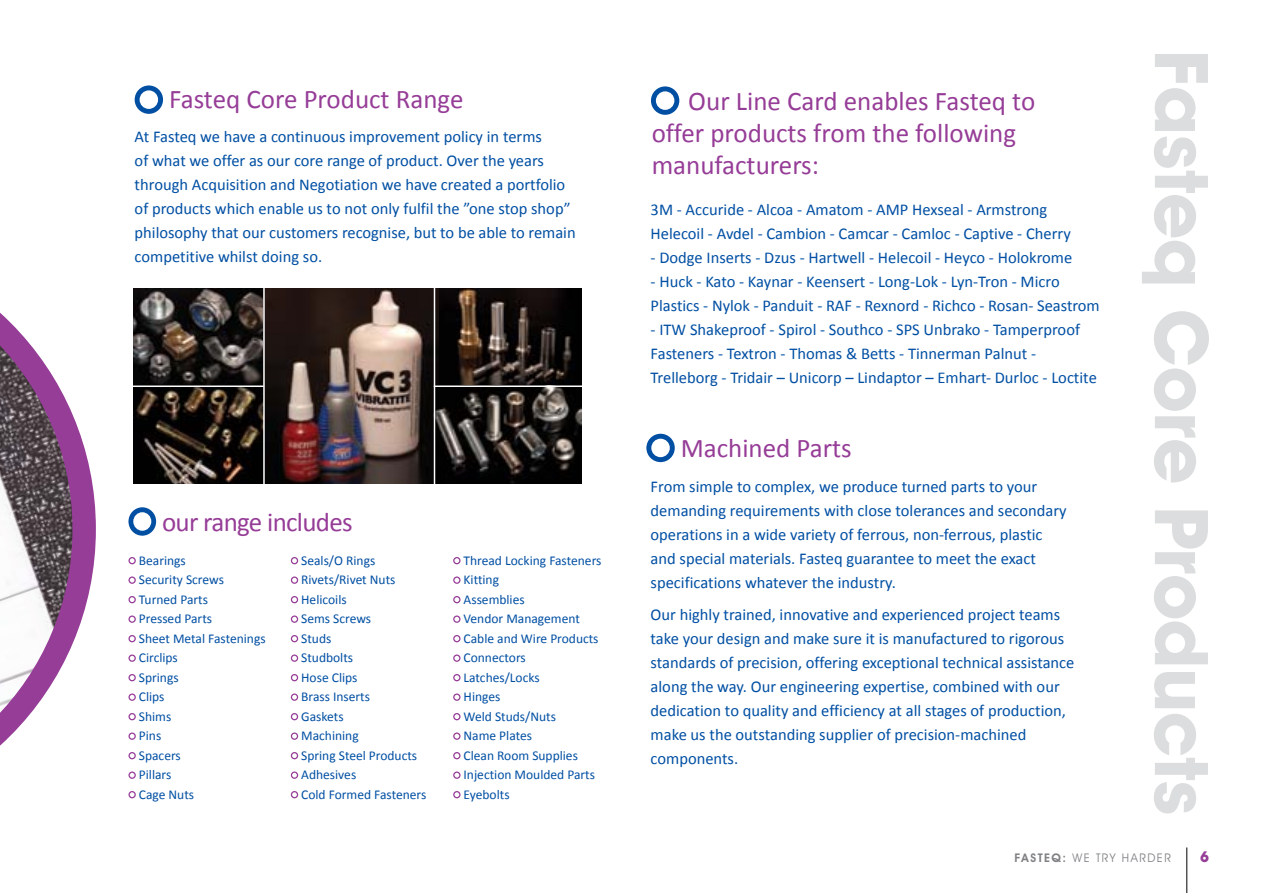
<style>
.page{position:relative;width:1263px;height:893px;background:#fff}
.page>*{position:absolute;margin:0;border:0;box-sizing:border-box;transform-origin:0 0}
.t1{font:27px/32.4px "Calibri";color:#963d97}
.t2{font:27px "Calibri";letter-spacing:-.025em;color:#963d97}
.t3{font:16.5px/24px "Calibri";color:#004fa3}
.t4{font:700 15px "Avant Garde IT Cby BT";color:#963d97}
.t5{font:13.5px/19.5px "Calibri";color:#004fa3}
.t6{font:12px "Avant Garde IT Cby BT";letter-spacing:.12em;color:#808285}
.s1{font-weight:600}
</style>
<div class="page">
<svg style="left:135px;top:85px;width:28px;height:29px"></svg>
<svg style="left:646px;top:434px;width:29px;height:28px"></svg>
<svg style="left:651px;top:86px;width:28px;height:29px"></svg>
<svg style="left:128px;top:507px;width:28px;height:29px"></svg>
<svg style="left:128px;top:557px;width:8px;height:7px"></svg>
<svg style="left:128px;top:576px;width:8px;height:8px"></svg>
<svg style="left:128px;top:596px;width:8px;height:7px"></svg>
<svg style="left:128px;top:615px;width:8px;height:8px"></svg>
<svg style="left:128px;top:635px;width:8px;height:7px"></svg>
<svg style="left:128px;top:654px;width:8px;height:8px"></svg>
<svg style="left:128px;top:674px;width:8px;height:7px"></svg>
<svg style="left:128px;top:693px;width:8px;height:8px"></svg>
<svg style="left:128px;top:713px;width:8px;height:7px"></svg>
<svg style="left:128px;top:732px;width:8px;height:8px"></svg>
<svg style="left:128px;top:752px;width:8px;height:7px"></svg>
<svg style="left:128px;top:771px;width:8px;height:8px"></svg>
<svg style="left:128px;top:791px;width:8px;height:7px"></svg>
<svg style="left:291px;top:557px;width:7px;height:7px"></svg>
<svg style="left:291px;top:576px;width:7px;height:8px"></svg>
<svg style="left:291px;top:596px;width:7px;height:7px"></svg>
<svg style="left:291px;top:615px;width:7px;height:8px"></svg>
<svg style="left:291px;top:635px;width:7px;height:7px"></svg>
<svg style="left:291px;top:654px;width:7px;height:8px"></svg>
<svg style="left:291px;top:674px;width:7px;height:7px"></svg>
<svg style="left:291px;top:693px;width:7px;height:8px"></svg>
<svg style="left:291px;top:713px;width:7px;height:7px"></svg>
<svg style="left:291px;top:732px;width:7px;height:8px"></svg>
<svg style="left:291px;top:752px;width:7px;height:7px"></svg>
<svg style="left:291px;top:771px;width:7px;height:8px"></svg>
<svg style="left:291px;top:791px;width:7px;height:7px"></svg>
<svg style="left:453px;top:557px;width:7px;height:7px"></svg>
<svg style="left:453px;top:576px;width:7px;height:8px"></svg>
<svg style="left:453px;top:596px;width:7px;height:7px"></svg>
<svg style="left:453px;top:615px;width:7px;height:8px"></svg>
<svg style="left:453px;top:635px;width:7px;height:7px"></svg>
<svg style="left:453px;top:654px;width:7px;height:8px"></svg>
<svg style="left:453px;top:674px;width:7px;height:7px"></svg>
<svg style="left:453px;top:693px;width:7px;height:8px"></svg>
<svg style="left:453px;top:713px;width:7px;height:7px"></svg>
<svg style="left:453px;top:732px;width:7px;height:8px"></svg>
<svg style="left:453px;top:752px;width:7px;height:7px"></svg>
<svg style="left:453px;top:771px;width:7px;height:8px"></svg>
<svg style="left:453px;top:791px;width:7px;height:7px"></svg>
<hr style="left:0;top:172px;width:1px;height:147px;background:#000">
<svg style="left:0;top:237px;width:96px;height:509px"></svg>
<img style="left:133px;top:288px;width:305px;height:196px">
<img style="left:435px;top:288px;width:146px;height:195px">
<hr style="left:263px;top:281px;width:2px;height:220px;background:#fff">
<hr style="left:434px;top:281px;width:1px;height:220px;background:#fff">
<hr style="left:434px;top:385px;width:163px;height:2px;background:#fff">
<hr style="left:119px;top:385px;width:145px;height:2px;background:#fff">
<hr style="left:1186px;top:847px;width:1px;height:46px;background:#000">
<svg style="left:1142px;top:54px;width:67px;height:759px"></svg>
<h1 class="t1" style="left:169px;top:81px;width:296px">Fasteq Core Product Range</h1>
<p class="t3" style="left:135px;top:123px;width:442px">At Fasteq we have a continuous improvement policy in terms<br>of what we offer as our core range of product. Over the years through Acquisition and Negotiation we have created a portfolio of products which enable us to not only fulfil the ”one stop shop” philosophy that our customers recognise, but to be able to remain competitive whilst doing so.</p>
<h1 class="t2" style="left:162px;top:505px;width:192px">our range includes</h1>
<p class="t5" style="left:139px;top:550px;width:128px">Bearings<br>Security Screws<br>Turned Parts<br>Pressed Parts<br>Sheet Metal Fastenings<br>Circlips<br>Springs<br>Clips<br>Shims<br>Pins<br>Spacers<br>Pillars<br>Cage Nuts</p>
<p class="t5" style="left:301px;top:550px;width:127px">Seals/O Rings<br>Rivets/Rivet Nuts<br>Helicoils<br>Sems Screws<br>Studs<br>Studbolts<br>Hose Clips<br>Brass Inserts<br>Gaskets<br>Machining<br>Spring Steel Products<br>Adhesives<br>Cold Formed Fasteners</p>
<p class="t5" style="left:464px;top:550px;width:139px">Thread Locking Fasteners<br>Kitting<br>Assemblies<br>Vendor Management<br>Cable and Wire Products<br>Connectors<br>Latches/Locks<br>Hinges<br>Weld Studs/Nuts<br>Name Plates<br>Clean Room Supplies<br>Injection Moulded Parts<br>Eyebolts</p>
<h1 class="t1" style="left:652px;top:83px;width:385px;text-indent:37px">Our Line Card enables Fasteq to offer products from the following manufacturers:</h1>
<p class="t3" style="left:651px;top:197px;width:422px">3M - Accuride - Alcoa - Amatom - AMP Hexseal - Armstrong<br>Helecoil - Avdel - Cambion - Camcar - Camloc - Captive - Cherry</p>
<p class="t3" style="left:651px;top:245px;width:423px">- Dodge Inserts - Dzus - Hartwell - Helecoil - Heyco - Holokrome</p>
<p class="t3" style="left:651px;top:269px;width:451px">- Huck - Kato - Kaynar - Keensert - Long-Lok - Lyn-Tron - Micro<br>Plastics - Nylok - Panduit - RAF - Rexnord - Richco - Rosan- Seastrom</p>
<p class="t3" style="left:651px;top:317px;width:448px">- ITW Shakeproof - Spirol - Southco - SPS Unbrako - Tamperproof<br>Fasteners - Textron - Thomas &amp; Betts - Tinnerman Palnut -<br>Trelleborg - Tridair – Unicorp – Lindaptor – Emhart- Durloc - Loctite</p>
<h1 class="t1" style="left:681px;top:431px;width:173px">Machined Parts</h1>
<p class="t3" style="left:651px;top:474px;width:417px">From simple to complex, we produce turned parts to your demanding requirements with close tolerances and secondary operations in a wide variety of ferrous, non-ferrous, plastic and special materials. Fasteq guarantee to meet the exact specifications whatever the industry.</p>
<p class="t3" style="left:651px;top:602px;width:425px">Our highly trained, innovative and experienced project teams take your design and make sure it is manufactured to rigorous standards of precision, offering exceptional technical assistance along the way. Our engineering expertise, combined with our dedication to quality and efficiency at all stages of production, make us the outstanding supplier of precision-machined components.</p>
<p class="t6" style="left:1015px;top:850px;width:158px"><span class="s1">FASTEQ:</span> WE TRY HARDER</p>
<p class="t4" style="left:1200px;top:848px;width:10px">6</p>
</div>
